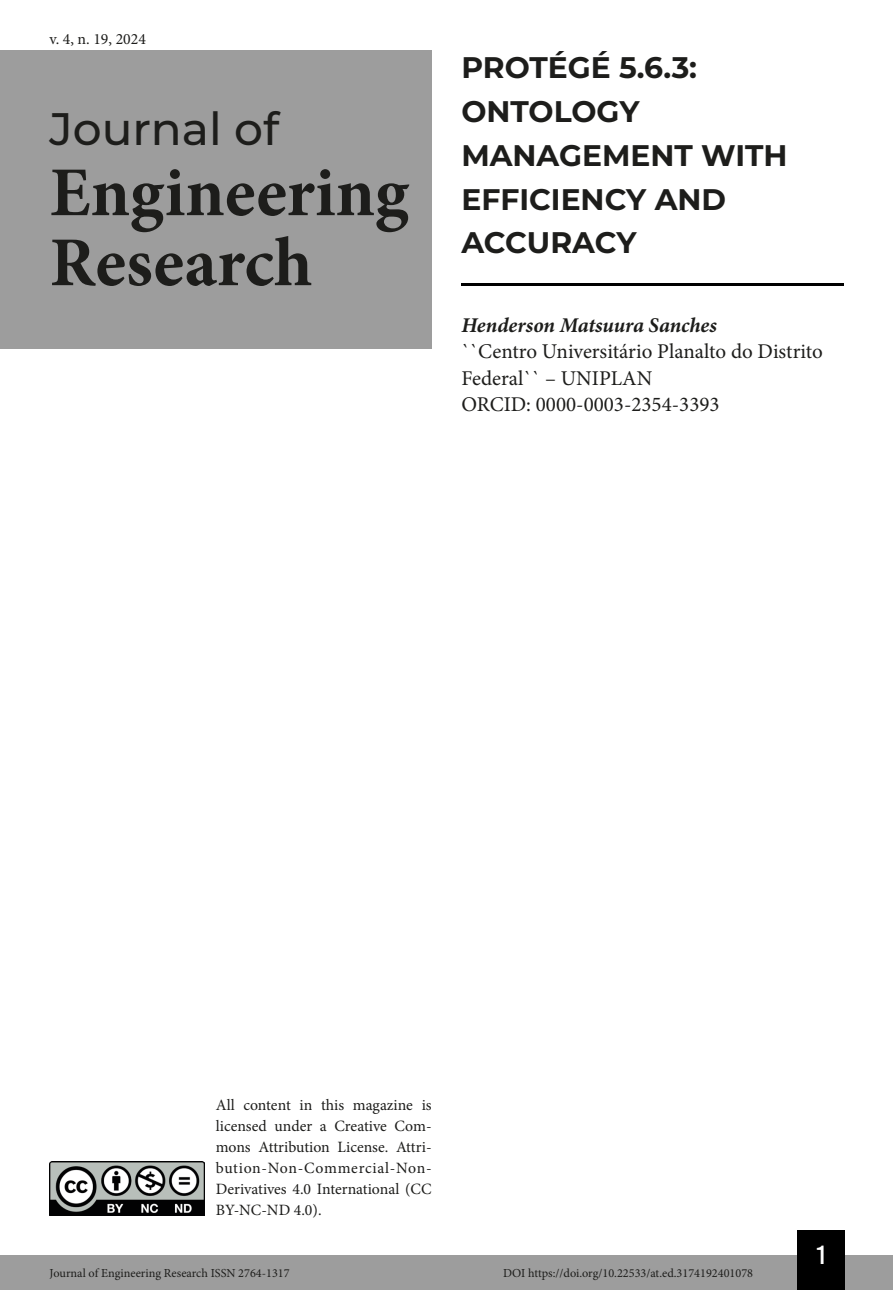
<style>
.page{position:relative;width:893px;height:1290px;background:#fff}
.page>*{position:absolute;margin:0;border:0;box-sizing:border-box;transform-origin:0 0}
.t1{font:700 70px/70px "Minion Pro";color:#1d1d1b}
.t2{font:500 45.5px "Montserrat";color:#1d1d1b}
.Título_Artigo{font:700 29.75px/43.8px "Montserrat";color:#1d1d1b}
.t3{font:26.25px "Bebas Kai";color:#fff}
.Infos_autor{font:21px/26.2px "Minion Pro";color:#1d1d1b}
.NOME_AUTOR{font:italic 700 21px "Minion Pro";letter-spacing:-.005em;color:#1d1d1b}
.t4{font:15.75px/21px "Minion Pro";color:#1d1d1b;text-align:justify}
.t5{font:12.25px "Minion Pro";color:#1d1d1b}
</style>
<div class="page">
<div style="left:0;top:1255px;width:893px;height:35px;background:#9d9d9d"></div>
<div style="left:797px;top:1230px;width:48px;height:60px;background:#000"></div>
<img style="left:50px;top:1161px;width:154px;height:54px">
<div style="left:0;top:50px;width:432px;height:298px;background:#9d9d9d"></div>
<hr style="left:461px;top:283px;width:382px;height:2px;background:#000">
<p class="t4" style="left:50px;top:28px;width:98px">v. 4, n. 19, 2024</p>
<h2 class="t2" style="left:50px;top:97px;width:231px">Journal of</h2>
<h1 class="t1" style="left:50px;top:157px;width:361px">Engineering<br>Research</h1>
<p class="Título_Artigo" style="left:461px;top:44px;width:328px">PROTÉGÉ 5.6.3:<br>ONTOLOGY<br>MANAGEMENT WITH<br>EFFICIENCY AND<br>ACCURACY</p>
<p class="NOME_AUTOR" style="left:461px;top:310px;width:257px">Henderson Matsuura Sanches</p>
<p class="Infos_autor" style="left:461px;top:339px;width:363px">``Centro Universitário Planalto do Distrito<br>Federal`` – UNIPLAN</p>
<p class="Infos_autor" style="left:461px;top:391px;width:260px">ORCID: 0000-0003-2354-3393</p>
<p class="t4" style="left:216px;top:1095px;width:217px">All content in this magazine is licensed under a Creative Com&shy;mons Attribution License. Attri&shy;bution-Non-Commercial-Non-Derivatives 4.0 International (CC BY-NC-ND 4.0).</p>
<h3 class="t3" style="left:817px;top:1241px;width:10px">1</h3>
<p class="t5" style="left:50px;top:1265px;width:242px">Journal of Engineering Research ISSN 2764-1317</p>
<p class="t5" style="left:503px;top:1265px;width:252px">DOI https://doi.org/10.22533/at.ed.3174192401078</p>
</div>
